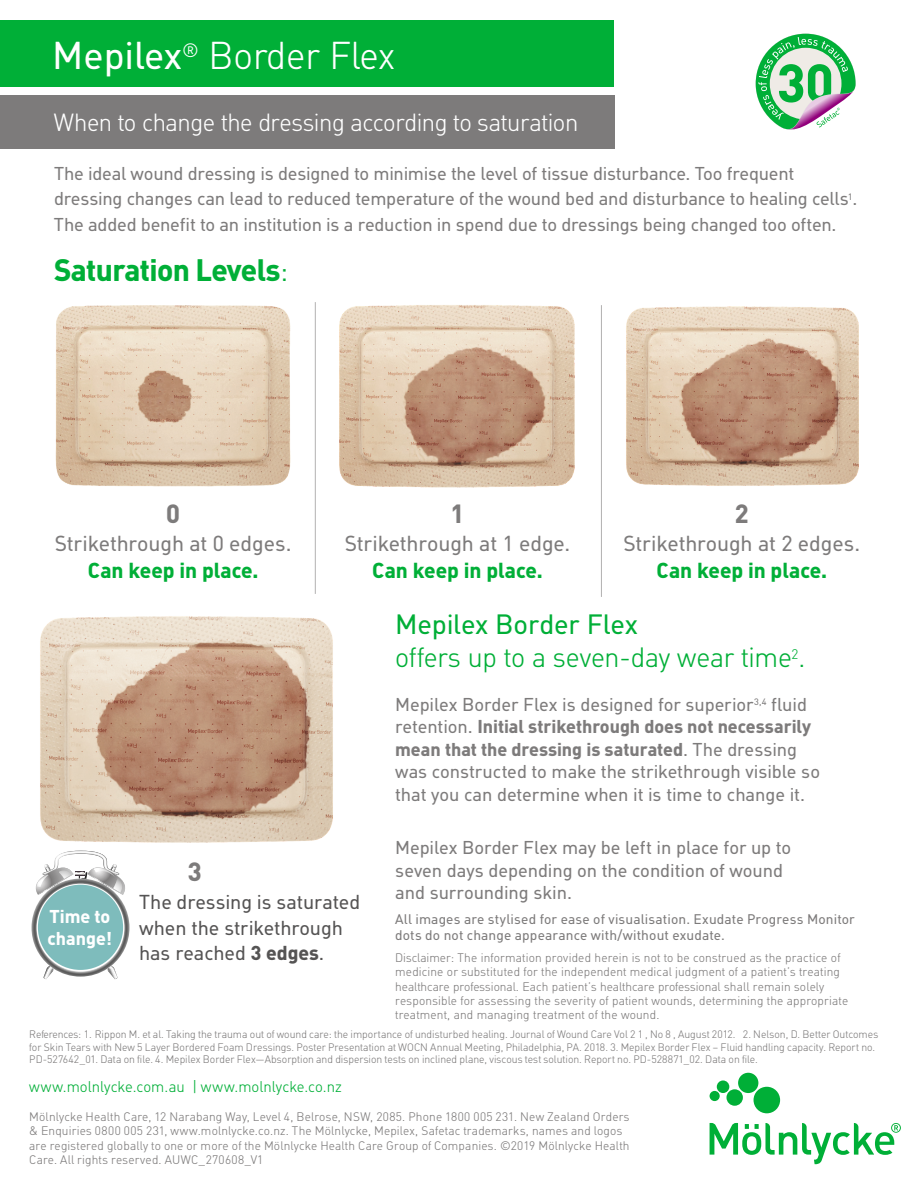
<style>
.page{position:relative;width:918px;height:1188px;background:#fff}
.page>*{position:absolute;margin:0;border:0;box-sizing:border-box;transform-origin:0 0}
.t1{font:300 37.5px "MHC Din";color:#fff}
.t2{font:700 30px "MHC Din";letter-spacing:-.02em;color:#00af37}
.t3{font:300 27px/33px "MHC Din";letter-spacing:-.005em;color:#00af37}
.t4{font:700 25.5px "MHC Din";color:#7d7b7b}
.t5{font:300 24px "MHC Din";letter-spacing:-.015em;color:#fff}
.t6{font:21px/27px "MHC Din";letter-spacing:-.005em;color:#7d7b7b;text-align:center}
.t7{font:19.5px/25.5px "MHC Din";letter-spacing:-.005em;color:#555454}
.t8{font:18px/22.5px "MHC Din";letter-spacing:-.01em;color:#7d7b7b}
.t9{font:700 18px/21.6px "MHC Din";color:#fff}
.t10{font:300 15px "MHC Din";letter-spacing:.005em;color:#00af37}
.t11{font:13.5px/16.2px "MHC Din";letter-spacing:.01em;color:#7d7b7b}
.t12{font:300 12px/14.4px "MHC Din";letter-spacing:.015em;color:#7d7b7b}
.t13{font:300 10.5px/12.6px "MHC Din";color:#7d7b7b}
.s1{font-weight:400}
.s2{font-weight:300}
.s3{font-weight:700;color:#00af37}
.s4{font-weight:700}
</style>
<div class="page">
<img style="left:339px;top:305px;width:236px;height:183px">
<img style="left:626px;top:306px;width:232px;height:180px">
<img style="left:55px;top:306px;width:236px;height:181px">
<svg style="left:710px;top:1073px;width:191px;height:91px"></svg>
<hr style="left:315px;top:302px;width:1px;height:292px;background:#b2b1b1">
<hr style="left:601px;top:305px;width:1px;height:292px;background:#b2b1b1">
<img style="left:40px;top:616px;width:293px;height:227px">
<img style="left:31px;top:895px;width:99px;height:82px">
<svg style="left:107px;top:966px;width:11px;height:13px"></svg>
<svg style="left:43px;top:966px;width:11px;height:13px"></svg>
<svg style="left:35px;top:851px;width:90px;height:44px"></svg>
<div style="left:38px;top:885px;width:85px;height:85px;background:#7ebcbc;border-radius:50%"></div>
<div style="left:0;top:95px;width:614px;height:54px;background:#7d7b7b"></div>
<div style="left:0;top:21px;width:614px;height:66px;background:#00af37"></div>
<svg style="left:756px;top:34px;width:100px;height:96px"></svg>
<p class="t1" style="left:52px;top:34px;width:345px"><span class="s1">Mepilex</span><sup>®</sup> Border Flex</p>
<p class="t5" style="left:54px;top:109px;width:526px">When to change the dressing according to saturation</p>
<p class="t8" style="left:54px;top:161px;width:805px;line-height:25.5px">The ideal wound dressing is designed to minimise the level of tissue disturbance. Too frequent dressing changes can lead to reduced temperature of the wound bed and disturbance to healing cells<sup>1</sup>.<br>The added benefit to an institution is a reduction in spend due to dressings being changed too often.</p>
<p class="t2" style="left:54px;top:252px;width:236px">Saturation Levels<span class="s2">:</span></p>
<p class="t4" style="left:166px;top:498px;width:15px">0</p>
<p class="t4" style="left:451px;top:498px;width:15px">1</p>
<p class="t4" style="left:735px;top:498px;width:15px">2</p>
<p class="t6" style="left:55px;top:530px;width:238px">Strikethrough at 0 edges.<br><span class="s3">Can keep in place.</span></p>
<p class="t6" style="left:345px;top:530px;width:227px">Strikethrough at 1 edge.<br><span class="s3">Can keep in place.</span></p>
<p class="t6" style="left:624px;top:530px;width:238px">Strikethrough at 2 edges.<br><span class="s3">Can keep in place.</span></p>
<p class="t3" style="left:395px;top:609px;width:412px"><span class="s1">Mepilex Border Flex<br></span>offers up to a seven-day wear time<sup>2</sup>.</p>
<p class="t8" style="left:395px;top:693px;width:426px">Mepilex Border Flex is designed for superior<sup>3,4</sup> fluid retention. <span class="s4">Initial strikethrough does not necessarily mean that the dressing is saturated</span>. The dressing was constructed to make the strikethrough visible so that you can determine when it is time to change it.</p>
<p class="t8" style="left:395px;top:836px;width:398px">Mepilex Border Flex may be left in place for up to seven days depending on the condition of wound and surrounding skin.</p>
<p class="t11" style="left:395px;top:911px;width:461px">All images are stylised for ease of visualisation. Exudate Progress Monitor dots do not change appearance with/without exudate.</p>
<p class="t12" style="left:395px;top:950px;width:455px">Disclaimer: The information provided herein is not to be construed as the practice of medicine or substituted for the independent medical judgment of a patient’s treating healthcare professional. Each patient’s healthcare professional shall remain solely responsible for assessing the severity of patient wounds, determining the appropriate treatment, and managing treatment of the wound.</p>
<p class="t4" style="left:188px;top:856px;width:15px">3</p>
<p class="t7" style="left:139px;top:890px;width:223px">The dressing is saturated when the strikethrough has reached <span class="s4">3 edges</span>.</p>
<p class="t9" style="left:48px;top:906px;width:66px">Time to change!</p>
<p class="t13" style="left:29px;top:1028px;width:851px">References: 1. Rippon M. et al. Taking the trauma out of wound care: the importance of undisturbed healing. Journal of Wound Care Vol 2 1 , No 8 , August 2012. 2. Nelson, D. Better Outcomes for Skin Tears with New 5 Layer Bordered Foam Dressings. Poster Presentation at WOCN Annual Meeting, Philadelphia, PA. 2018. 3. Mepilex Border Flex – Fluid handling capacity. Report no.<br>PD-527642_01. Data on file. 4. Mepilex Border Flex—Absorption and dispersion tests on inclined plane, viscous test solution. Report no. PD-528871_02. Data on file.</p>
<p class="t10" style="left:29px;top:1078px;width:314px">www.molnlycke.com.au | www.molnlycke.co.nz</p>
<p class="t12" style="left:29px;top:1110px;width:602px">Mölnlycke Health Care, 12 Narabang Way, Level 4, Belrose, NSW, 2085. Phone 1800 005 231. New Zealand Orders &amp; Enquiries 0800 005 231, www.molnlycke.co.nz. The Mölnlycke, Mepilex, Safetac trademarks, names and logos are registered globally to one or more of the Mölnlycke Health Care Group of Companies. ©2019 Mölnlycke Health Care. All rights reserved. AUWC_270608_V1</p>
</div>
